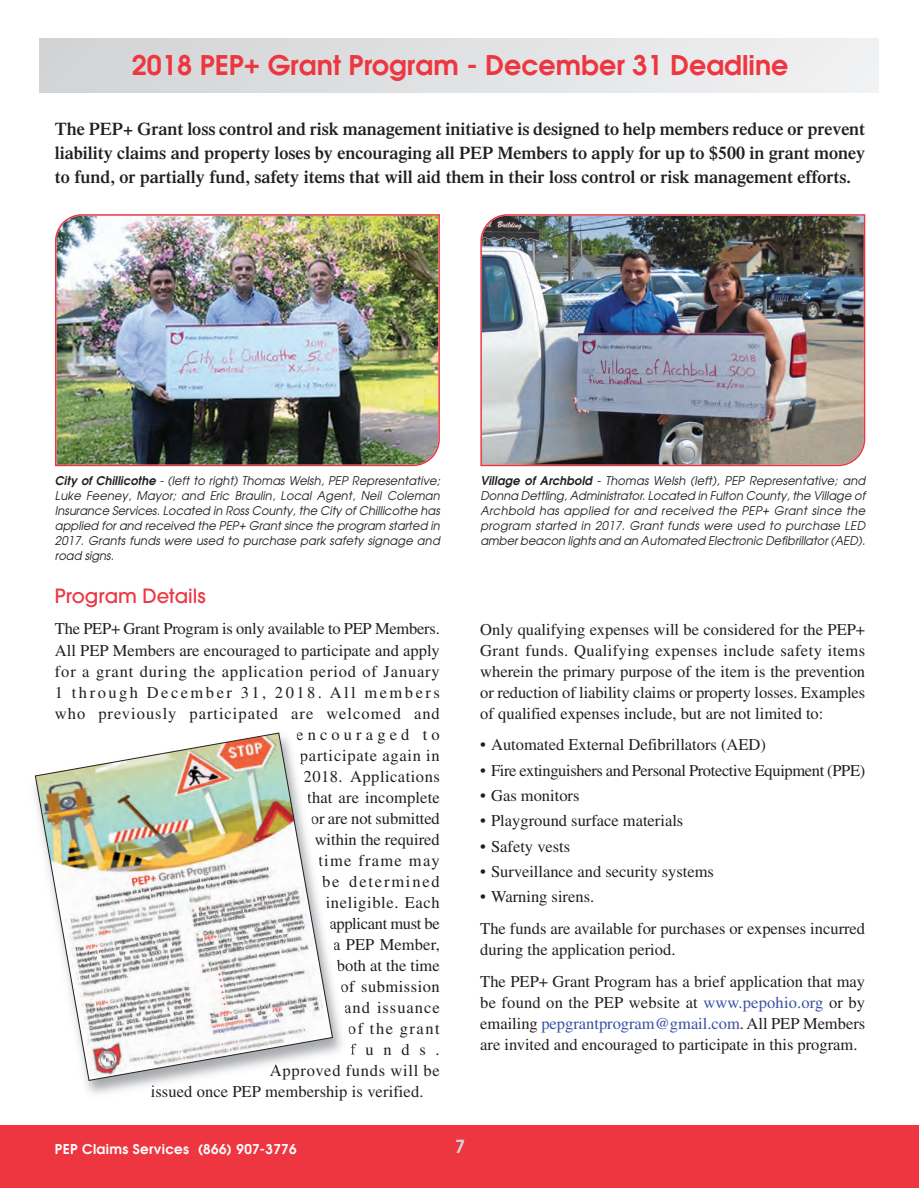
<style>
.page{position:relative;width:919px;height:1188px;background:#fff}
.page>*{position:absolute;margin:0;border:0;box-sizing:border-box;transform-origin:0 0}
.t1{font:600 27px "Avant Garde";color:#ee3640}
.t2{font:500 19.5px "Avant Garde";color:#ee3640}
.t3{font:600 18px/24px "Times";color:#231f20;text-align:justify}
.t4{font:600 18px "Avant Garde";color:#d1d2d4}
.t5{font:16.5px/21px "Times";color:#231f20;text-align:justify}
.t6{font:16.5px "Times";letter-spacing:-.02em;color:#231f20}
.t7{font:16.5px "Times";letter-spacing:.06em;color:#231f20}
.t8{font:16.5px "Times";letter-spacing:.05em;color:#231f20}
.t9{font:16.5px "Times";letter-spacing:.045em;color:#231f20}
.t10{font:16.5px "Times";letter-spacing:.15em;color:#231f20}
.t11{font:16.5px "Times";letter-spacing:.03em;color:#231f20}
.t12{font:16.5px "Times";letter-spacing:.04em;color:#231f20}
.t13{font:16.5px "Times";letter-spacing:.25em;color:#231f20}
.t14{font:16.5px "Times";letter-spacing:.075em;color:#231f20}
.t15{font:16.5px "Times";letter-spacing:.11em;color:#231f20}
.t16{font:16.5px "Times";letter-spacing:.09em;color:#231f20}
.t17{font:600 13.5px "Avant Garde";letter-spacing:.025em;color:#fff}
.t18{font:italic 12px/15px "Avant Garde";letter-spacing:.005em;color:#231f20;text-align:justify;scale:.95 1}
.s1{font-weight:600}
.s2{color:#3952a3}
</style>
<div class="page">
<hr style="left:0;top:1125px;width:1px;height:63px;background:#ee3640">
<div style="left:1px;top:1125px;width:918px;height:63px;background:#ee3640"></div>
<div style="left:39px;top:39px;width:839px;height:53px;background:linear-gradient(to right,#d1d3d5,#f1f1f2)"></div>
<img style="left:55px;top:214px;width:385px;height:252px">
<img style="left:480px;top:214px;width:385px;height:252px">
<svg style="left:350px;top:1047px;width:3px;height:8px"></svg>
<img style="left:151px;top:1085px;width:13px;height:6px">
<img style="left:34px;top:732px;width:299px;height:349px">
<h1 class="t1" style="left:132px;top:50px;width:658px">2018 PEP+ Grant Program - December 31 Deadline</h1>
<p class="t3" style="left:55px;top:119px;width:812px">The PEP+ Grant loss control and risk management initiative is designed to help members reduce or prevent liability claims and property loses by encouraging all PEP Members to apply for up to $500 in grant money to fund, or partially fund, safety items that will aid them in their loss control or risk management efforts.</p>
<p class="t18" style="left:55px;top:473px;width:406px"><span class="s1">City of Chillicothe</span> - (left to right) Thomas Welsh, PEP Representative; Luke Feeney, Mayor; and Eric Braulin, Local Agent, Neil Coleman Insurance Services. Located in Ross County, the City of Chillicothe has applied for and received the PEP+ Grant since the program started in 2017. Grants funds were used to purchase park safety signage and road signs.</p>
<p class="t2" style="left:55px;top:588px;width:152px">Program Details</p>
<p class="t5" style="left:55px;top:620px;width:386px">The PEP+ Grant Program is only available to PEP Members.</p>
<p class="t5" style="left:55px;top:641px;width:386px">All PEP Members are encouraged to participate and apply</p>
<p class="t8" style="left:55px;top:665px;width:386px">for a grant during the application period of January</p>
<p class="t10" style="left:55px;top:686px;width:386px">1 through December 31, 2018. All members</p>
<p class="t7" style="left:55px;top:707px;width:386px">who previously participated are welcomed and</p>
<p class="t13" style="left:296px;top:728px;width:145px">encouraged to</p>
<p class="t9" style="left:300px;top:749px;width:141px">participate again in</p>
<p class="t11" style="left:303px;top:770px;width:138px">2018. Applications</p>
<p class="t5" style="left:307px;top:788px;width:134px">that are incomplete</p>
<p class="t5" style="left:311px;top:809px;width:130px">or are not submitted</p>
<p class="t5" style="left:315px;top:830px;width:127px">within the required</p>
<p class="t14" style="left:318px;top:854px;width:123px">time frame may</p>
<p class="t15" style="left:322px;top:875px;width:119px">be determined</p>
<p class="t12" style="left:326px;top:896px;width:115px">ineligible. Each</p>
<p class="t6" style="left:329px;top:917px;width:112px">applicant must be</p>
<p class="t5" style="left:333px;top:935px;width:108px">a PEP Member,</p>
<p class="t5" style="left:337px;top:956px;width:104px">both at the time</p>
<p class="t11" style="left:340px;top:980px;width:101px">of submission</p>
<p class="t7" style="left:344px;top:1001px;width:97px">and issuance</p>
<p class="t16" style="left:348px;top:1022px;width:93px">of the grant</p>
<p class="t5" style="left:350px;top:1040px;width:91px">funds.</p>
<p class="t9" style="left:270px;top:1064px;width:171px">Approved funds will be</p>
<p class="t5" style="left:151px;top:1082px;width:274px">issued once PEP membership is verified.</p>
<p class="t17" style="left:55px;top:1141px;width:243px">PEP Claims Services (866) 907-3776</p>
<p class="t4" style="left:455px;top:1136px;width:12px">7</p>
<p class="t18" style="left:480px;top:473px;width:406px"><span class="s1">Village of Archbold</span> - Thomas Welsh (left), PEP Representative; and Donna Dettling, Administrator. Located in Fulton County, the Village of Archbold has applied for and received the PEP+ Grant since the program started in 2017. Grant funds were used to purchase LED amber beacon lights and an Automated Electronic Defibrillator (AED).</p>
<p class="t5" style="left:480px;top:620px;width:386px">Only qualifying expenses will be considered for the PEP+ Grant funds. Qualifying expenses include safety items wherein the primary purpose of the item is the prevention or reduction of liability claims or property losses. Examples of qualified expenses include, but are not limited to:</p>
<p class="t5" style="left:480px;top:736px;width:287px">• Automated External Defibrillators (AED)</p>
<p class="t6" style="left:480px;top:764px;width:386px">• Fire extinguishers and Personal Protective Equipment (PPE)</p>
<p class="t5" style="left:480px;top:787px;width:101px">• Gas monitors</p>
<p class="t5" style="left:480px;top:812px;width:204px">• Playground surface materials</p>
<p class="t5" style="left:480px;top:837px;width:91px">• Safety vests</p>
<p class="t5" style="left:480px;top:863px;width:235px">• Surveillance and security systems</p>
<p class="t5" style="left:480px;top:883px;width:386px;line-height:31.8px">• Warning sirens.<br>The funds are available for purchases or expenses incurred</p>
<p class="t5" style="left:480px;top:935px;width:386px;line-height:31.8px">during the application period.<br>The PEP+ Grant Program has a brief application that may</p>
<p class="t5" style="left:480px;top:994px;width:386px">be found on the PEP website at <span class="s2">www.pepohio.org</span> or by emailing <span class="s2">pepgrantprogram@gmail.com</span>. All PEP Members are invited and encouraged to participate in this program.</p>
</div>
